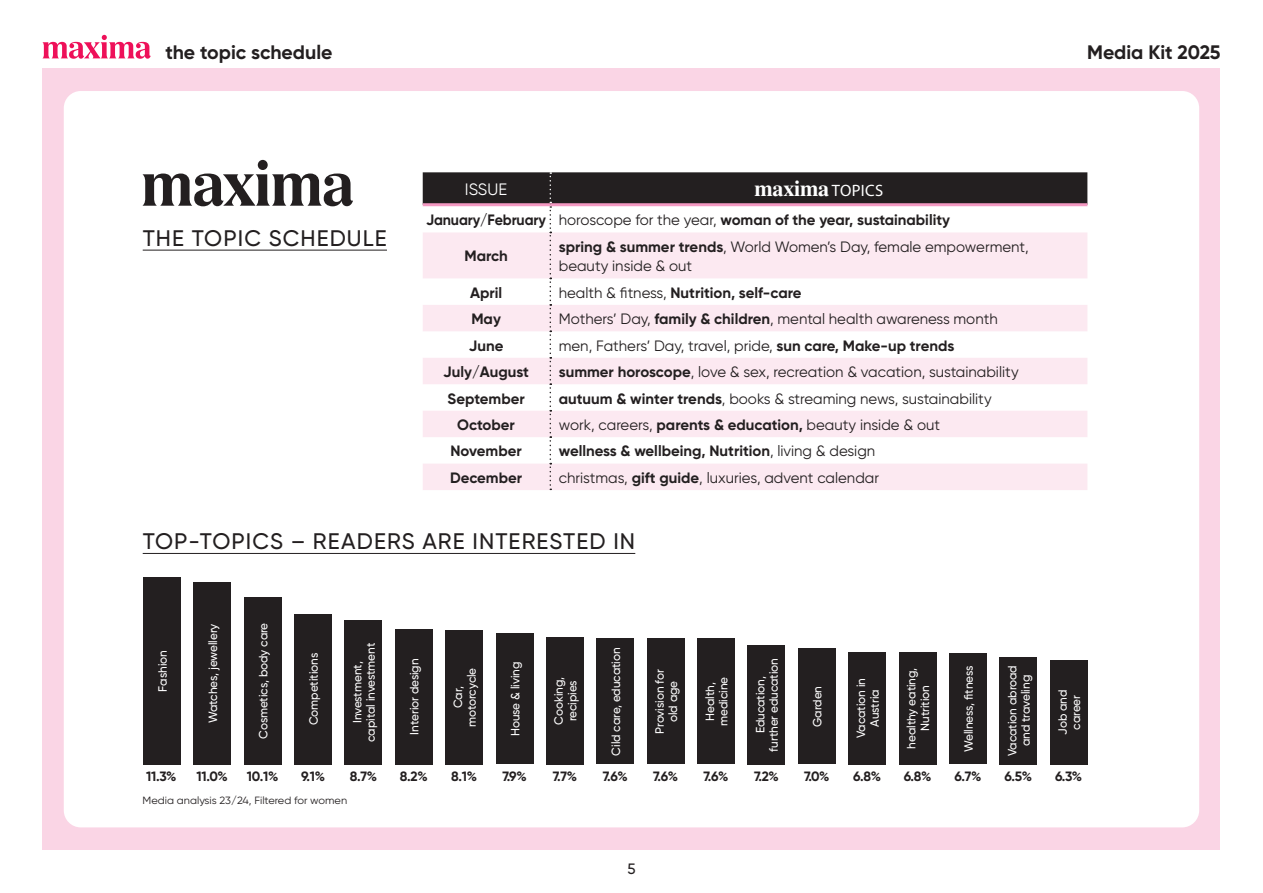
<style>
.page{position:relative;width:1263px;height:893px;background:#fff}
.page>*{position:absolute;margin:0;border:0;box-sizing:border-box;transform-origin:0 0}
.t1{font:500 22.5px "Gilroy";letter-spacing:.05em;color:#231f20}
.t2{font:700 22.5px "Times LT Std";letter-spacing:-.01em;color:#fff}
.t3{font:700 19.5px "Gilroy";color:#231f20}
.t4{font:16.5px "Gilroy";letter-spacing:.005em;color:#fff}
.t5{font:15px/19.5px "Gilroy";color:#231f20}
.t6{font:700 15px "Gilroy";color:#231f20}
.t7{font:700 15px "Gilroy";color:#231f20;scale:.95 1}
.t8{font:500 15px "Gilroy";color:#231f20}
.t9{font:700 13.5px "Gilroy";color:#231f20}
.t10{font:500 12px/13.5px "Gilroy";letter-spacing:-.005em;color:#fff;text-align:center}
.t11{font:10.5px "Gilroy";color:#231f20;scale:1.05 1}
.s1{font-family:"Myriad Pro";font-weight:400;font-size:16.5px}
.s2{font-weight:400}
.s3{font-weight:700}
</style>
<div class="page">
<div style="left:43px;top:69px;width:1177px;height:781px;background:#fad5e5"></div>
<div style="left:64px;top:91px;width:1135px;height:736px;background:#fff;border-radius:17px"></div>
<svg style="left:43px;top:35px;width:108px;height:24px"></svg>
<svg style="left:423px;top:172px;width:664px;height:318px"></svg>
<hr style="left:423px;top:203px;width:127px;height:3px;background:#f499c2">
<hr style="left:550px;top:203px;width:537px;height:3px;background:#f499c2">
<hr style="left:143px;top:553px;width:492px;height:1px;background:#231f20">
<hr style="left:143px;top:250px;width:244px;height:1px;background:#231f20">
<svg style="left:143px;top:160px;width:210px;height:46px"></svg>
<div style="left:143px;top:577px;width:38px;height:187px;background:#231f20"></div>
<div style="left:194px;top:582px;width:37px;height:182px;background:#231f20"></div>
<div style="left:244px;top:597px;width:37px;height:167px;background:#231f20"></div>
<div style="left:345px;top:620px;width:37px;height:144px;background:#231f20"></div>
<div style="left:294px;top:614px;width:38px;height:150px;background:#231f20"></div>
<div style="left:546px;top:637px;width:38px;height:127px;background:#231f20"></div>
<div style="left:445px;top:630px;width:38px;height:134px;background:#231f20"></div>
<div style="left:496px;top:634px;width:37px;height:130px;background:#231f20"></div>
<div style="left:395px;top:629px;width:38px;height:135px;background:#231f20"></div>
<div style="left:596px;top:639px;width:38px;height:125px;background:#231f20"></div>
<div style="left:647px;top:639px;width:37px;height:125px;background:#231f20"></div>
<div style="left:949px;top:653px;width:38px;height:111px;background:#231f20"></div>
<div style="left:798px;top:648px;width:37px;height:116px;background:#231f20"></div>
<div style="left:999px;top:657px;width:38px;height:107px;background:#231f20"></div>
<div style="left:1050px;top:660px;width:37px;height:104px;background:#231f20"></div>
<div style="left:697px;top:639px;width:38px;height:125px;background:#231f20"></div>
<div style="left:748px;top:645px;width:37px;height:119px;background:#231f20"></div>
<div style="left:899px;top:652px;width:37px;height:112px;background:#231f20"></div>
<div style="left:848px;top:652px;width:38px;height:112px;background:#231f20"></div>
<h2 class="t3" style="left:165px;top:40px;width:169px">the topic schedule</h2>
<h2 class="t3" style="left:1087px;top:40px;width:135px">Media Kit 2025</h2>
<h1 class="t1" style="left:143px;top:224px;width:246px">THE TOPIC SCHEDULE</h1>
<p class="t4" style="left:465px;top:179px;width:44px">ISSUE</p>
<h1 class="t2" style="left:754px;top:175px;width:130px">maxima <span class="s1">TOPICS</span></h1>
<p class="t7" style="left:426px;top:211px;width:553px">January/February <span class="s2">horoscope for the year,</span> woman of the year, sustainability</p>
<p class="t6" style="left:464px;top:247px;width:45px">March</p>
<p class="t5" style="left:559px;top:237px;width:471px"><span class="s3">spring &amp; summer trends</span>, World Women’s Day, female empowerment, beauty inside &amp; out</p>
<p class="t6" style="left:470px;top:283px;width:34px">April</p>
<p class="t6" style="left:559px;top:283px;width:244px"><span class="s2">health &amp; fitness,</span> Nutrition, self-care</p>
<p class="t6" style="left:471px;top:309px;width:31px">May</p>
<p class="t5" style="left:559px;top:309px;width:440px">Mothers’ Day, <span class="s3">family &amp; children</span>, mental health awareness month</p>
<p class="t6" style="left:469px;top:336px;width:36px">June</p>
<p class="t5" style="left:559px;top:335px;width:397px">men, Fathers’ Day, travel, pride, <span class="s3">sun care, Make-up trends</span></p>
<p class="t6" style="left:443px;top:362px;width:87px">July/August</p>
<p class="t5" style="left:559px;top:362px;width:461px"><span class="s3">summer horoscope</span>, love &amp; sex, recreation &amp; vacation, sustainability</p>
<p class="t6" style="left:447px;top:389px;width:79px">September</p>
<p class="t5" style="left:559px;top:388px;width:434px"><span class="s3">autuum &amp; winter trends</span>, books &amp; streaming news, sustainability</p>
<p class="t6" style="left:457px;top:415px;width:59px">October</p>
<p class="t5" style="left:559px;top:415px;width:383px">work, careers, <span class="s3">parents &amp; education,</span> beauty inside &amp; out</p>
<p class="t6" style="left:450px;top:442px;width:73px">November</p>
<p class="t6" style="left:559px;top:442px;width:318px">wellness &amp; wellbeing, Nutrition<span class="s2">, living &amp; design</span></p>
<p class="t6" style="left:450px;top:468px;width:74px">December</p>
<p class="t5" style="left:559px;top:468px;width:322px">christmas, <span class="s3">gift guide</span>, luxuries, advent calendar</p>
<h1 class="t1" style="left:143px;top:527px;width:494px">TOP-TOPICS – READERS ARE INTERESTED IN</h1>
<p class="t10" style="left:156px;top:691px;width:43px;rotate:-90deg">Fashion</p>
<p class="t10" style="left:206px;top:723px;width:101px;rotate:-90deg">Watches, jewellery</p>
<p class="t10" style="left:256px;top:739px;width:118px;rotate:-90deg">Cosmetics, body care</p>
<p class="t10" style="left:307px;top:725px;width:74px;rotate:-90deg">Competitions</p>
<p class="t10" style="left:350px;top:742px;width:101px;rotate:-90deg">Investment, capital investment</p>
<p class="t10" style="left:408px;top:734px;width:78px;rotate:-90deg">Interior design</p>
<p class="t10" style="left:508px;top:736px;width:76px;rotate:-90deg">House &amp; living</p>
<p class="t10" style="left:451px;top:727px;width:61px;rotate:-90deg">Car, motorcycle</p>
<p class="t10" style="left:552px;top:725px;width:49px;text-align:left;rotate:-90deg">Cooking, recipies</p>
<p class="t10" style="left:609px;top:755px;width:110px;rotate:-90deg">Cild care, education</p>
<p class="t10" style="left:753px;top:752px;width:95px;rotate:-90deg">Education, further education</p>
<p class="t10" style="left:904px;top:749px;width:82px;rotate:-90deg">healthy eating,<br>Nutrition</p>
<p class="t10" style="left:653px;top:733px;width:66px;rotate:-90deg">Provision for old age</p>
<p class="t10" style="left:962px;top:752px;width:87px;rotate:-90deg">Wellness, fitness</p>
<p class="t10" style="left:703px;top:726px;width:50px;rotate:-90deg">Health, medicine</p>
<p class="t10" style="left:854px;top:738px;width:62px;rotate:-90deg">Vacation in<br>Austria</p>
<p class="t10" style="left:810px;top:727px;width:42px;rotate:-90deg">Garden</p>
<p class="t10" style="left:1005px;top:756px;width:93px;rotate:-90deg">Vacation abroad and traveling</p>
<p class="t10" style="left:1056px;top:735px;width:47px;rotate:-90deg">Job and career</p>
<p class="t9" style="left:146px;top:768px;width:32px">11.3%</p>
<p class="t9" style="left:197px;top:768px;width:33px">11.0%</p>
<p class="t9" style="left:247px;top:768px;width:33px">10.1%</p>
<p class="t9" style="left:301px;top:768px;width:25px">9.1%</p>
<p class="t9" style="left:350px;top:768px;width:29px">8.7%</p>
<p class="t9" style="left:400px;top:768px;width:29px">8.2%</p>
<p class="t9" style="left:451px;top:768px;width:28px">8.1%</p>
<p class="t9" style="left:502px;top:768px;width:26px">7.9%</p>
<p class="t9" style="left:553px;top:768px;width:26px">7.7%</p>
<p class="t9" style="left:603px;top:768px;width:26px">7.6%</p>
<p class="t9" style="left:653px;top:768px;width:26px">7.6%</p>
<p class="t9" style="left:704px;top:768px;width:26px">7.6%</p>
<p class="t9" style="left:754px;top:768px;width:26px">7.2%</p>
<p class="t9" style="left:804px;top:768px;width:27px">7.0%</p>
<p class="t9" style="left:853px;top:768px;width:29px">6.8%</p>
<p class="t9" style="left:904px;top:768px;width:29px">6.8%</p>
<p class="t9" style="left:954px;top:768px;width:28px">6.7%</p>
<p class="t9" style="left:1004px;top:768px;width:29px">6.5%</p>
<p class="t9" style="left:1055px;top:768px;width:29px">6.3%</p>
<p class="t11" style="left:143px;top:794px;width:196px">Media analysis 23/24, Filtered for women</p>
<p class="t8" style="left:627px;top:860px;width:10px">5</p>
</div>
